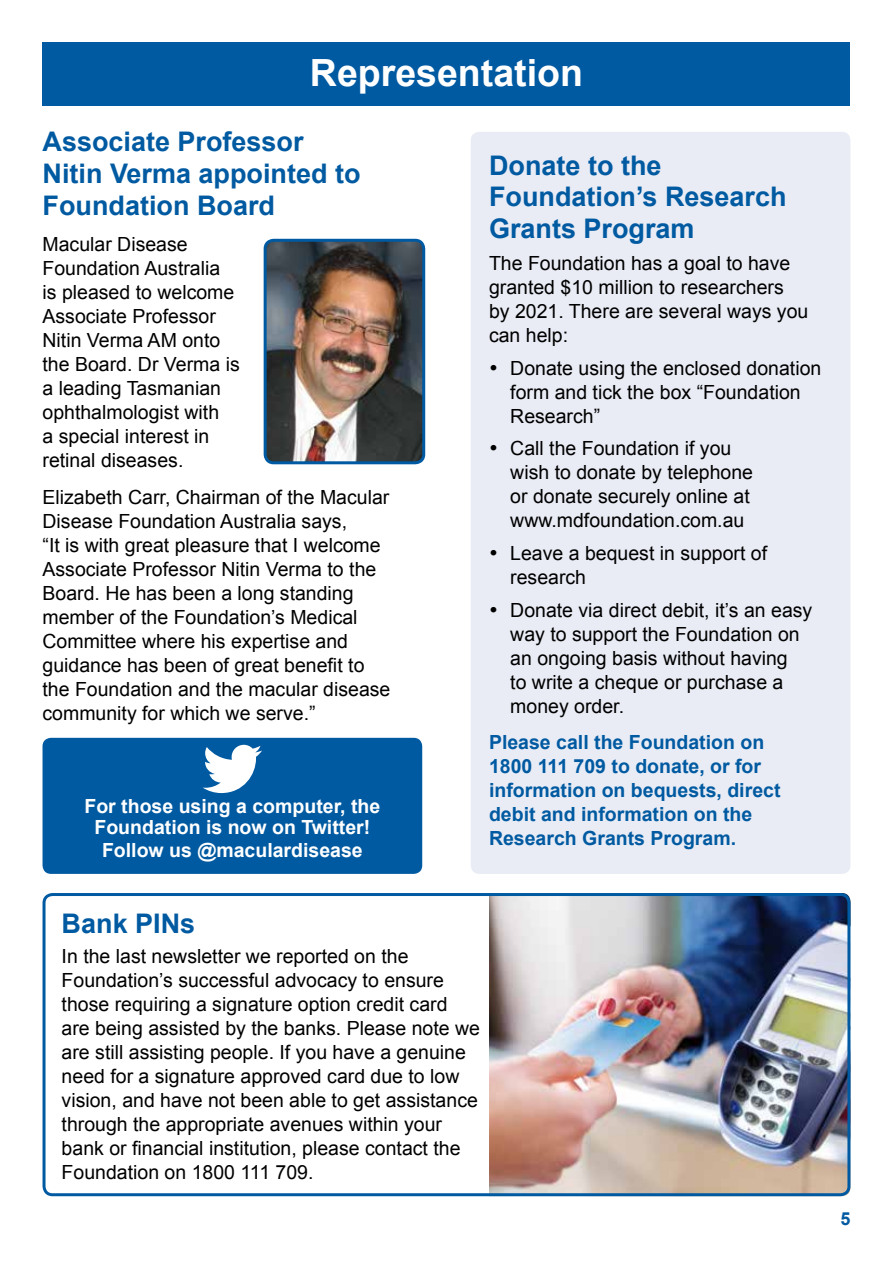
<style>
.page{position:relative;width:893px;height:1263px;background:#fff}
.page>*{position:absolute;margin:0;border:0;box-sizing:border-box;transform-origin:0 0}
.t1{font:700 37.5px "Arial";color:#fff}
.t2{font:700 27px/31.5px "Arial";color:#005aa1}
.t3{font:19.5px/24px "Arial";color:#000}
.t4{font:700 19.5px/24px "Arial";color:#005aa1}
.t5{font:700 19.5px/21px "Arial";color:#fff;text-align:center}
.t6{font:700 18px "Arial";color:#005aa1}
</style>
<div class="page">
<div style="left:43px;top:43px;width:807px;height:63px;background:#005aa1"></div>
<img style="left:265px;top:240px;width:159px;height:223px">
<div style="left:264px;top:239px;width:161px;height:225px;border:3px solid #005aa1;border-radius:9px"></div>
<div style="left:471px;top:132px;width:379px;height:742px;background:#e9ecf5;border-radius:9px"></div>
<div style="left:43px;top:738px;width:379px;height:136px;background:#005aa1;border-radius:9px"></div>
<svg style="left:203px;top:745px;width:59px;height:48px"></svg>
<img style="left:489px;top:893px;width:361px;height:303px">
<div style="left:43px;top:893px;width:807px;height:303px;border:3px solid #005aa1;border-radius:9px"></div>
<h1 class="t1" style="left:310px;top:48px;width:274px">Representation</h1>
<h2 class="t2" style="left:43px;top:127px;width:320px">Associate Professor<br>Nitin Verma appointed to<br>Foundation Board</h2>
<p class="t3" style="left:43px;top:233px;width:199px">Macular Disease<br>Foundation Australia<br>is pleased to welcome<br>Associate Professor<br>Nitin Verma AM onto the Board. Dr Verma is a leading Tasmanian ophthalmologist with<br>a special interest in retinal diseases.</p>
<p class="t3" style="left:43px;top:485px;width:349px">Elizabeth Carr, Chairman of the Macular Disease Foundation Australia says,<br>“It is with great pleasure that I welcome Associate Professor Nitin Verma to the Board. He has been a long standing member of the Foundation’s Medical Committee where his expertise and guidance has been of great benefit to the Foundation and the macular disease community for which we serve.”</p>
<h2 class="t2" style="left:489px;top:150px;width:299px">Donate to the<br>Foundation’s Research<br>Grants Program</h2>
<p class="t3" style="left:489px;top:252px;width:321px">The Foundation has a goal to have granted $10 million to researchers by 2021. There are several ways you can help:</p>
<p class="t3" style="left:510px;top:356px;width:313px;text-indent:-21px">• Donate using the enclosed donation form and tick the box “Foundation<br>Research”</p>
<p class="t3" style="left:510px;top:437px;width:244px;text-indent:-21px">• Call the Foundation if you wish to donate by telephone or donate securely online at www.mdfoundation.com.au</p>
<p class="t3" style="left:510px;top:541px;width:258px;text-indent:-21px">• Leave a bequest in support of research</p>
<p class="t3" style="left:510px;top:598px;width:304px;text-indent:-21px">• Donate via direct debit, it’s an easy way to support the Foundation on an ongoing basis without having<br>to write a cheque or purchase a money order.</p>
<p class="t4" style="left:489px;top:731px;width:293px">Please call the Foundation on<br>1800 111 709 to donate, or for information on bequests, direct debit and information on the<br>Research Grants Program.</p>
<p class="t5" style="left:84px;top:796px;width:297px">For those using a computer, the<br>Foundation is now on Twitter!</p>
<p class="t5" style="left:102px;top:841px;width:262px">Follow us @maculardisease</p>
<h2 class="t2" style="left:62px;top:908px;width:135px">Bank PINs</h2>
<p class="t3" style="left:62px;top:945px;width:420px">In the last newsletter we reported on the Foundation’s successful advocacy to ensure those requiring a signature option credit card are being assisted by the banks. Please note we are still assisting people. If you have a genuine need for a signature approved card due to low vision, and have not been able to get assistance through the appropriate avenues within your bank or financial institution, please contact the Foundation on 1800 111 709.</p>
<p class="t6" style="left:840px;top:1207px;width:12px">5</p>
</div>
